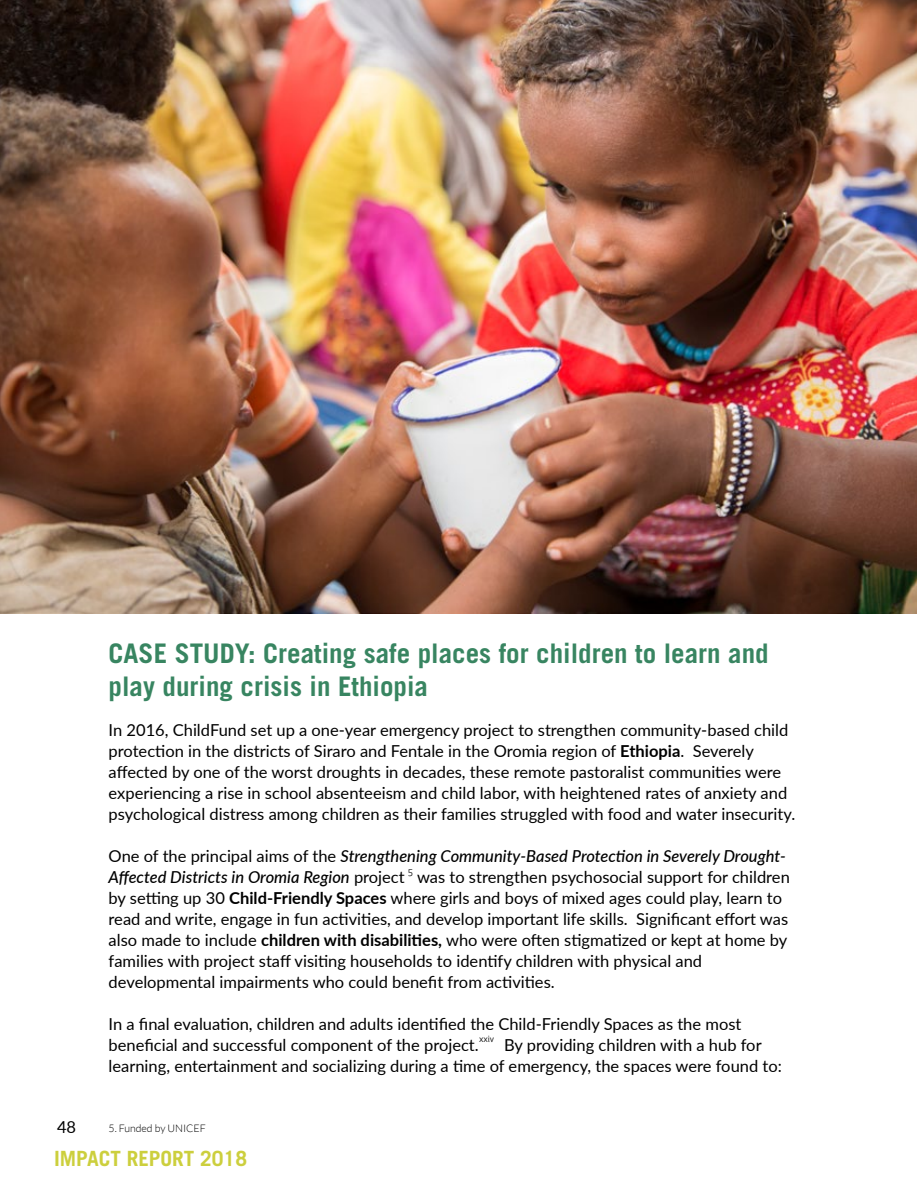
<style>
.page{position:relative;width:918px;height:1188px;background:#fff}
.page>*{position:absolute;margin:0;border:0;box-sizing:border-box;transform-origin:0 0}
.t1{font:700 27px/32.4px "Trade Gothic";color:#388561}
.t2{font:700 21px "Trade Gothic";color:#cccf3d}
.t3{font:16.5px/21px "Lato";color:#000}
.t4{font:300 10.5px "Lato";color:#000}
.t5{font:9px "Apex New";color:#000}
.s1{font-weight:700}
.s2{font-weight:500;font-style:italic}
</style>
<div class="page">
<img style="left:0;top:0;width:917px;height:613px">
<h1 class="t1" style="left:109px;top:637px;width:662px">CASE STUDY: Creating safe places for children to learn and play during crisis in Ethiopia</h1>
<p class="t3" style="left:109px;top:719px;width:688px">In 2016, ChildFund set up a one-year emergency project to strengthen community-based child protection in the districts of Siraro and Fentale in the Oromia region of <span class="s1">Ethiopia</span>. Severely affected by one of the worst droughts in decades, these remote pastoralist communities were experiencing a rise in school absenteeism and child labor, with heightened rates of anxiety and psychological distress among children as their families struggled with food and water insecurity.</p>
<p class="t3" style="left:109px;top:845px;width:683px">One of the principal aims of the <span class="s2">Strengthening Community-Based Protection in Severely Drought-Affected Districts in Oromia Region</span> project was to strengthen psychosocial support for children by setting up 30 <span class="s1">Child-Friendly Spaces</span> where girls and boys of mixed ages could play, learn to read and write, engage in fun activities, and develop important life skills. Significant effort was also made to include <span class="s1">children with disabilities,</span> who were often stigmatized or kept at home by families with project staff visiting households to identify children with physical and developmental impairments who could benefit from activities.</p>
<p class="t3" style="left:109px;top:1013px;width:634px">In a final evaluation, children and adults identified the Child-Friendly Spaces as the most beneficial and successful component of the project.</p>
<p class="t5" style="left:408px;top:867px;width:6px">5</p>
<p class="t5" style="left:479px;top:1034px;width:17px">xxiv</p>
<p class="t3" style="left:109px;top:1034px;width:675px;text-indent:395px">By providing children with a hub for learning, entertainment and socializing during a time of emergency, the spaces were found to:</p>
<p class="t3" style="left:57px;top:1116px;width:21px">48</p>
<p class="t2" style="left:54px;top:1146px;width:195px">IMPACT REPORT 2018</p>
<p class="t4" style="left:109px;top:1123px;width:99px">5. Funded by UNICEF</p>
</div>
